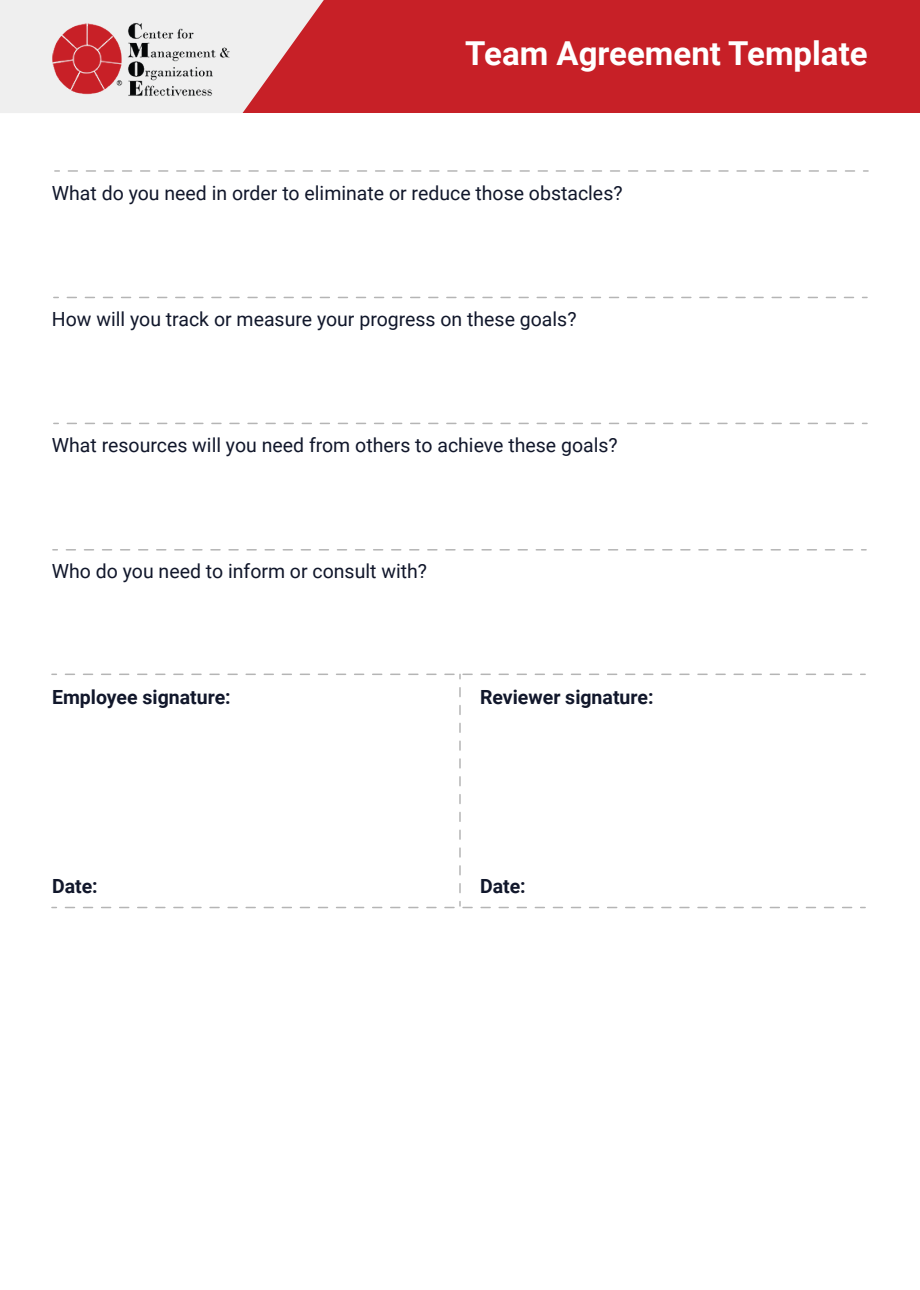
<style>
.page{position:relative;width:920px;height:1290px;background:#fff}
.page>*{position:absolute;margin:0;border:0;box-sizing:border-box;transform-origin:0 0}
.t1{font:700 33px "Roboto";color:#fff}
.t2{font:19.5px "Roboto";color:#11172b}
.t3{font:700 19.5px "Roboto";color:#11172b}
</style>
<div class="page">
<div style="left:0;top:0;width:920px;height:113px;background:#c72027"></div>
<svg style="left:0;top:0;width:324px;height:113px"></svg>
<img style="left:52px;top:23px;width:178px;height:73px">
<svg style="left:55px;top:170px;width:799px;height:2px"></svg>
<svg style="left:54px;top:297px;width:799px;height:1px"></svg>
<svg style="left:54px;top:423px;width:799px;height:1px"></svg>
<svg style="left:53px;top:549px;width:800px;height:1px"></svg>
<svg style="left:52px;top:673px;width:800px;height:220px"></svg>
<svg style="left:52px;top:901px;width:800px;height:7px"></svg>
<h1 class="t1" style="left:465px;top:30px;width:404px">Team Agreement Template</h1>
<p class="t2" style="left:52px;top:180px;width:572px">What do you need in order to eliminate or reduce those obstacles?</p>
<p class="t2" style="left:52px;top:306px;width:526px">How will you track or measure your progress on these goals?</p>
<p class="t2" style="left:52px;top:432px;width:567px">What resources will you need from others to achieve these goals?</p>
<p class="t2" style="left:52px;top:558px;width:377px">Who do you need to inform or consult with?</p>
<p class="t3" style="left:52px;top:683px;width:180px">Employee signature:</p>
<p class="t3" style="left:480px;top:683px;width:175px">Reviewer signature:</p>
<p class="t3" style="left:52px;top:872px;width:47px">Date:</p>
<p class="t3" style="left:480px;top:872px;width:47px">Date:</p>
</div>
